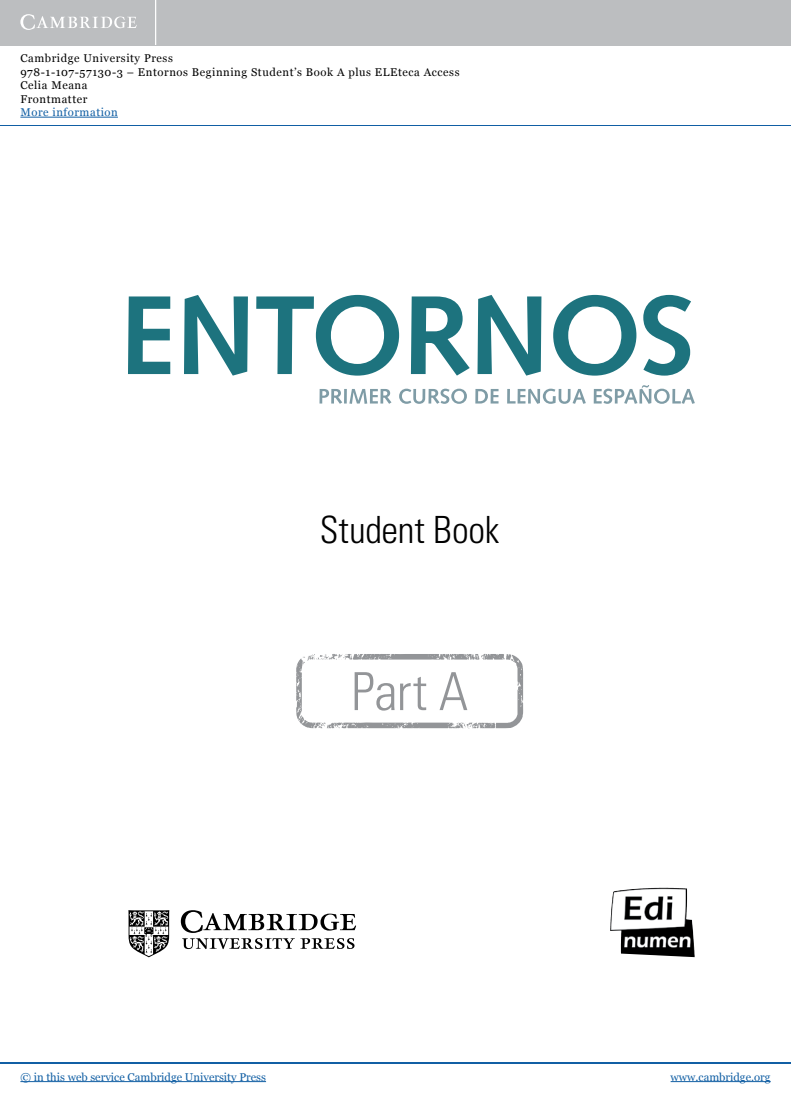
<style>
.page{position:relative;width:791px;height:1101px;background:#fff}
.page>*{position:absolute;margin:0;border:0;box-sizing:border-box;transform-origin:0 0}
.t1{font:300 condensed 52.5px "Univers LT Std";color:#939598}
.t2{font:300 condensed 37.5px "Univers LT Std";letter-spacing:-.005em;color:#000}
.t3{font:11.25px/13.4px "Georgia";letter-spacing:.05em;color:#000}
.t4{font:11.25px "Georgia";color:#115fa4}
.t5{font:11.25px "Georgia";letter-spacing:.05em;color:#115fa4}
</style>
<div class="page">
<div style="left:0;top:0;width:790px;height:45px;background:#bcbec0"></div>
<hr style="left:155px;top:0;width:1px;height:45px;background:#fff">
<svg style="left:20px;top:14px;width:117px;height:16px"></svg>
<hr style="left:20px;top:117px;width:98px;height:1px;background:#115fa4">
<hr style="left:0;top:125px;width:790px;height:1px;background:#115fa4">
<hr style="left:0;top:1062px;width:790px;height:1px;background:#115fa4">
<hr style="left:20px;top:1081px;width:246px;height:1px;background:#115fa4">
<hr style="left:670px;top:1081px;width:100px;height:1px;background:#115fa4">
<img style="left:344px;top:654px;width:160px;height:5px">
<svg style="left:128px;top:910px;width:228px;height:47px"></svg>
<img style="left:610px;top:887px;width:84px;height:70px">
<svg style="left:128px;top:295px;width:562px;height:81px"></svg>
<svg style="left:319px;top:385px;width:375px;height:19px"></svg>
<p class="t3" style="left:20px;top:51px;width:440px">Cambridge University Press<br>978-1-107-57130-3 – Entornos Beginning Student’s Book A plus ELEteca Access<br>Celia Meana<br>Frontmatter</p>
<p class="t5" style="left:20px;top:104px;width:99px">More information</p>
<h2 class="t2" style="left:320px;top:507px;width:181px">Student Book</h2>
<h1 class="t1" style="left:351px;top:660px;width:118px">Part A</h1>
<p class="t4" style="left:20px;top:1068px;width:247px">© in this web service Cambridge University Press</p>
<p class="t4" style="left:670px;top:1068px;width:101px">www.cambridge.org</p>
</div>
